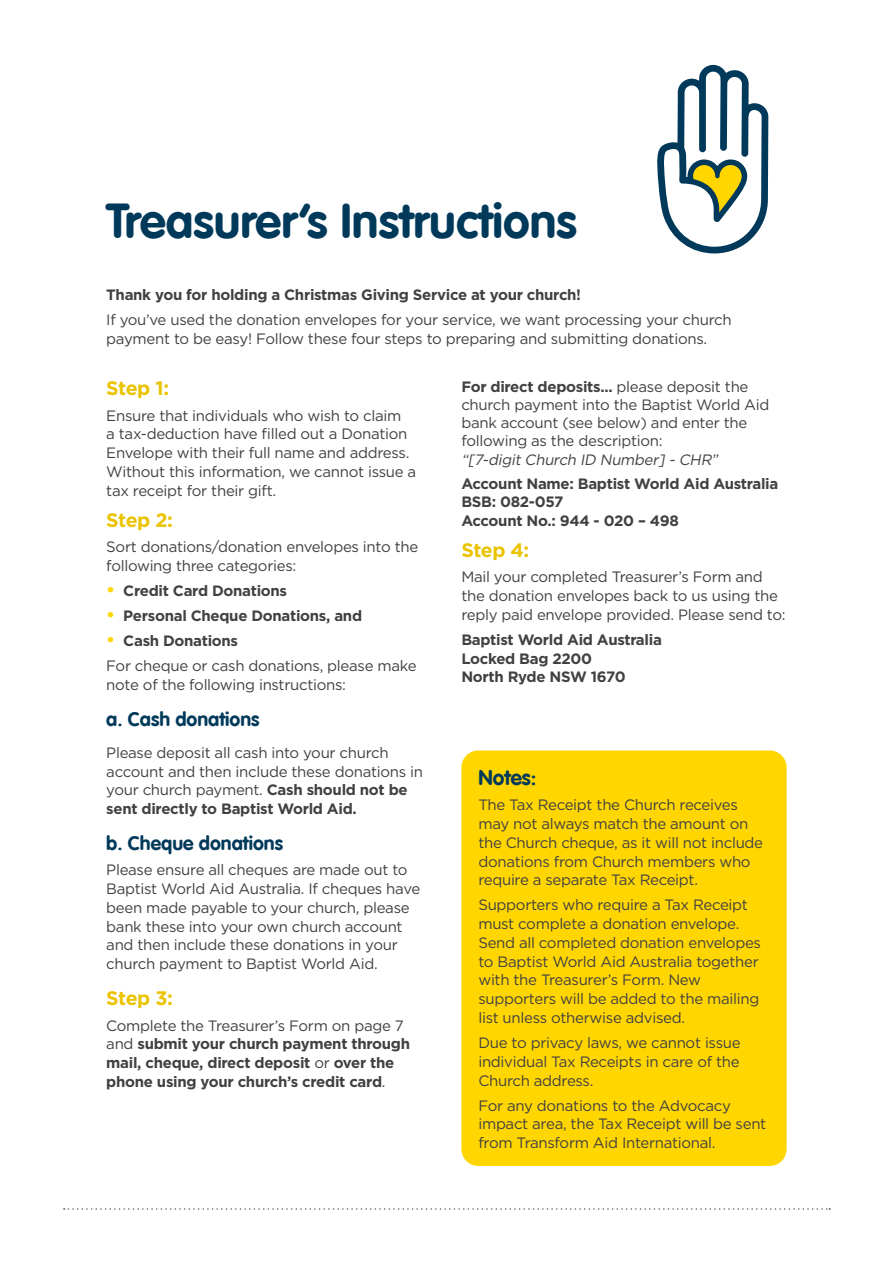
<style>
.page{position:relative;width:893px;height:1263px;background:#fff}
.page>*{position:absolute;margin:0;border:0;box-sizing:border-box;transform-origin:0 0}
.t1{font:700 48px "VAG Rounded LT Com";color:#00395a}
.t2{font:700 21px "VAG Rounded LT Com";color:#00395a}
.t3{font:700 19.5px "VAG Rounded LT Com";color:#00395a}
.t4{font:700 19.5px "Gotham";letter-spacing:-.025em;color:#eac301}
.t5{font:15px/18.8px "Gotham";letter-spacing:-.02em;color:#414042}
.t6{font:700 15px/18.8px "Gotham";letter-spacing:-.02em;color:#414042}
.t7{font:italic 15px "Gotham";color:#414042}
.s1{font-size:18px;color:#ffd600}
.s2{font-weight:700;font-size:18px;color:#ffd600}
.s3{font-weight:700}
.s4{font-weight:400}
</style>
<div class="page">
<svg style="left:64px;top:1208px;width:766px;height:2px"></svg>
<svg style="left:657px;top:65px;width:111px;height:188px"></svg>
<div style="left:461px;top:750px;width:326px;height:416px;background:#ffd600;border-radius:17px"></div>
<h1 class="t1" style="left:106px;top:191px;width:472px">Treasurer’s Instructions</h1>
<p class="t6" style="left:106px;top:285px;width:476px">Thank you for holding a Christmas Giving Service at your church!</p>
<p class="t5" style="left:106px;top:310px;width:627px">If you’ve used the donation envelopes for your service, we want processing your church payment to be easy! Follow these four steps to preparing and submitting donations.</p>
<h3 class="t4" style="left:106px;top:376px;width:64px">Step 1:</h3>
<p class="t5" style="left:106px;top:406px;width:311px">Ensure that individuals who wish to claim<br>a tax-deduction have filled out a Donation Envelope with their full name and address.<br>Without this information, we cannot issue a tax receipt for their gift.</p>
<h3 class="t4" style="left:106px;top:507px;width:68px">Step 2:</h3>
<p class="t5" style="left:106px;top:537px;width:313px">Sort donations/donation envelopes into the following three categories:</p>
<p class="t6" style="left:106px;top:581px;width:182px"><span class="s1">•</span> Credit Card Donations</p>
<p class="t6" style="left:106px;top:606px;width:257px"><span class="s1">•</span> Personal Cheque Donations, and</p>
<p class="t5" style="left:106px;top:628px;width:312px;line-height:25.2px"><span class="s2">•</span> <span class="s3">Cash Donations<br></span>For cheque or cash donations, please make</p>
<p class="t5" style="left:106px;top:675px;width:241px">note of the following instructions:</p>
<h3 class="t3" style="left:106px;top:707px;width:155px">a. Cash donations</h3>
<p class="t5" style="left:106px;top:743px;width:318px">Please deposit all cash into your church account and then include these donations in your church payment. <span class="s3">Cash should not be sent directly to Baptist World Aid.</span></p>
<h3 class="t3" style="left:106px;top:831px;width:178px">b. Cheque donations</h3>
<p class="t5" style="left:106px;top:860px;width:315px">Please ensure all cheques are made out to Baptist World Aid Australia. If cheques have been made payable to your church, please bank these into your own church account and then include these donations in your church payment to Baptist World Aid.</p>
<h3 class="t4" style="left:106px;top:985px;width:68px">Step 3:</h3>
<p class="t6" style="left:106px;top:1016px;width:305px"><span class="s4">Complete the Treasurer’s Form on page 7 and</span> submit your church payment through mail, cheque, direct deposit <span class="s4">or</span> over the phone using your church’s credit card<span class="s4">.</span></p>
<p class="t5" style="left:461px;top:377px;width:310px;line-height:18px"><span class="s3">For direct deposits...</span> please deposit the church payment into the Baptist World Aid bank account (see below) and enter the following as the description:</p>
<p class="t7" style="left:461px;top:450px;width:261px">“[7-digitChurch ID Number]-CHR”</p>
<p class="t6" style="left:461px;top:474px;width:318px;line-height:18.3px">Account Name: Baptist World Aid Australia<br>BSB: 082-057<br>Account No.: 944 - 020 – 498</p>
<h3 class="t4" style="left:461px;top:537px;width:70px">Step 4:</h3>
<p class="t5" style="left:461px;top:567px;width:326px">Mail your completed Treasurer’s Form and the donation envelopes back to us using the reply paid envelope provided. Please send to:</p>
<p class="t6" style="left:461px;top:630px;width:202px">Baptist World Aid Australia<br>Locked Bag 2200<br>North Ryde NSW 1670</p>
<h2 class="t2" style="left:478px;top:764px;width:60px">Notes:</h2>
<p class="t5" style="left:478px;top:795px;width:286px">The Tax Receipt the Church receives may not always match the amount on the Church cheque, as it will not include donations from Church members who require a separate Tax Receipt.</p>
<p class="t5" style="left:478px;top:895px;width:284px">Supporters who require a Tax Receipt must complete a donation envelope.<br>Send all completed donation envelopes to Baptist World Aid Australia together with the Treasurer’s Form. New supporters will be added to the mailing list unless otherwise advised.</p>
<p class="t5" style="left:478px;top:1033px;width:264px;text-align:justify">Due to privacy laws, we cannot issue individual Tax Receipts in care of the Church address.</p>
<p class="t5" style="left:478px;top:1096px;width:289px">For any donations to the Advocacy impact area, the Tax Receipt will be sent from Transform Aid International.</p>
</div>
